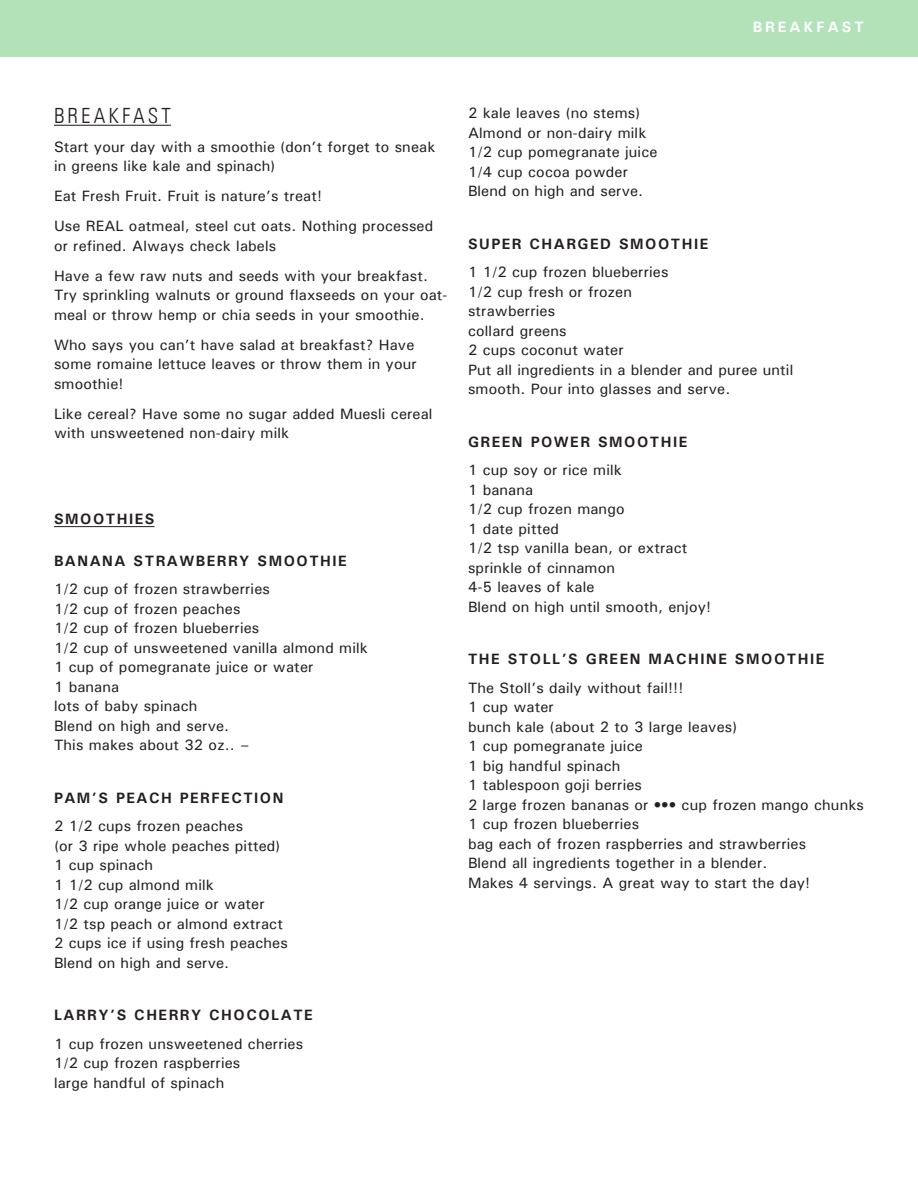
<style>
.page{position:relative;width:918px;height:1188px;background:#fff}
.page>*{position:absolute;margin:0;border:0;box-sizing:border-box;transform-origin:0 0}
.t1{font:300 condensed 21px "Univers LT";letter-spacing:.15em;color:#231f20}
.t2{font:500 15px/19.5px "Univers";letter-spacing:.01em;color:#231f20}
.t3{font:700 15px "Univers";letter-spacing:.1em;color:#231f20}
.t4{font:700 15px "Univers";letter-spacing:.2em;color:#fff}
</style>
<div class="page">
<hr style="left:54px;top:125px;width:117px;height:1px;background:#231f20">
<hr style="left:54px;top:526px;width:101px;height:1px;background:#231f20">
<div style="left:0;top:0;width:918px;height:56px;background:#b3e2b9"></div>
<p class="t4" style="left:753px;top:17px;width:113px">BREAKFAST</p>
<p class="t1" style="left:54px;top:103px;width:118px">BREAKFAST</p>
<p class="t2" style="left:54px;top:136px;width:383px">Start your day with a smoothie (don’t forget to sneak in greens like kale and spinach)</p>
<p class="t2" style="left:54px;top:186px;width:270px">Eat Fresh Fruit. Fruit is nature’s treat!</p>
<p class="t2" style="left:54px;top:216px;width:381px">Use REAL oatmeal, steel cut oats. Nothing processed or refined. Always check labels</p>
<p class="t2" style="left:54px;top:265px;width:395px">Have a few raw nuts and seeds with your breakfast.<br>Try sprinkling walnuts or ground flaxseeds on your oat&shy;meal or throw hemp or chia seeds in your smoothie.</p>
<p class="t2" style="left:54px;top:334px;width:364px">Who says you can’t have salad at breakfast? Have some romaine lettuce leaves or throw them in your smoothie!</p>
<p class="t2" style="left:54px;top:403px;width:380px">Like cereal? Have some no sugar added Muesli cereal with unsweetened non-dairy milk</p>
<p class="t3" style="left:54px;top:509px;width:102px">SMOOTHIES</p>
<p class="t3" style="left:54px;top:551px;width:294px">BANANA STRAWBERRY SMOOTHIE</p>
<p class="t2" style="left:54px;top:579px;width:218px">1/2 cup of frozen strawberries</p>
<p class="t2" style="left:54px;top:598px;width:188px">1/2 cup of frozen peaches</p>
<p class="t2" style="left:54px;top:618px;width:207px">1/2 cup of frozen blueberries</p>
<p class="t2" style="left:54px;top:637px;width:315px">1/2 cup of unsweetened vanilla almond milk</p>
<p class="t2" style="left:54px;top:657px;width:261px">1 cup of pomegranate juice or water</p>
<p class="t2" style="left:54px;top:676px;width:67px">1 banana</p>
<p class="t2" style="left:54px;top:696px;width:145px">lots of baby spinach</p>
<p class="t2" style="left:54px;top:715px;width:177px">Blend on high and serve.</p>
<p class="t2" style="left:54px;top:735px;width:197px">This makes about 32 oz.. –</p>
<p class="t3" style="left:54px;top:788px;width:231px">PAM’S PEACH PERFECTION</p>
<p class="t2" style="left:54px;top:816px;width:191px">2 1/2 cups frozen peaches</p>
<p class="t2" style="left:54px;top:835px;width:228px">(or 3 ripe whole peaches pitted)</p>
<p class="t2" style="left:54px;top:855px;width:101px">1 cup spinach</p>
<p class="t2" style="left:54px;top:874px;width:161px">1 1/2 cup almond milk</p>
<p class="t2" style="left:54px;top:894px;width:212px">1/2 cup orange juice or water</p>
<p class="t2" style="left:54px;top:913px;width:230px">1/2 tsp peach or almond extract</p>
<p class="t2" style="left:54px;top:933px;width:235px">2 cups ice if using fresh peaches</p>
<p class="t2" style="left:54px;top:952px;width:177px">Blend on high and serve.</p>
<p class="t3" style="left:54px;top:1005px;width:260px">LARRY’S CHERRY CHOCOLATE</p>
<p class="t2" style="left:54px;top:1033px;width:251px">1 cup frozen unsweetened cherries</p>
<p class="t2" style="left:54px;top:1053px;width:188px">1/2 cup frozen raspberries</p>
<p class="t2" style="left:54px;top:1072px;width:172px">large handful of spinach</p>
<p class="t2" style="left:468px;top:103px;width:174px">2 kale leaves (no stems)</p>
<p class="t2" style="left:468px;top:123px;width:180px">Almond or non-dairy milk</p>
<p class="t2" style="left:468px;top:142px;width:191px">1/2 cup pomegranate juice</p>
<p class="t2" style="left:468px;top:162px;width:162px">1/4 cup cocoa powder</p>
<p class="t2" style="left:468px;top:181px;width:177px">Blend on high and serve.</p>
<p class="t3" style="left:468px;top:234px;width:242px">SUPER CHARGED SMOOTHIE</p>
<p class="t2" style="left:468px;top:262px;width:202px">1 1/2 cup frozen blueberries</p>
<p class="t2" style="left:468px;top:282px;width:166px">1/2 cup fresh or frozen</p>
<p class="t2" style="left:468px;top:301px;width:89px">strawberries</p>
<p class="t2" style="left:468px;top:321px;width:100px">collard greens</p>
<p class="t2" style="left:468px;top:340px;width:157px">2 cups coconut water</p>
<p class="t2" style="left:468px;top:360px;width:327px">Put all ingredients in a blender and puree until</p>
<p class="t2" style="left:468px;top:379px;width:264px">smooth. Pour into glasses and serve.</p>
<p class="t3" style="left:468px;top:432px;width:221px">GREEN POWER SMOOTHIE</p>
<p class="t2" style="left:468px;top:460px;width:155px">1 cup soy or rice milk</p>
<p class="t2" style="left:468px;top:480px;width:67px">1 banana</p>
<p class="t2" style="left:468px;top:499px;width:158px">1/2 cup frozen mango</p>
<p class="t2" style="left:468px;top:519px;width:93px">1 date pitted</p>
<p class="t2" style="left:468px;top:538px;width:221px">1/2 tsp vanilla bean, or extract</p>
<p class="t2" style="left:468px;top:558px;width:149px">sprinkle of cinnamon</p>
<p class="t2" style="left:468px;top:577px;width:128px">4-5 leaves of kale</p>
<p class="t2" style="left:468px;top:597px;width:245px">Blend on high until smooth, enjoy!</p>
<p class="t3" style="left:468px;top:650px;width:358px">THE STOLL’S GREEN MACHINE SMOOTHIE</p>
<p class="t2" style="left:468px;top:678px;width:217px">The Stoll’s daily without fail!!!</p>
<p class="t2" style="left:468px;top:697px;width:87px">1 cup water</p>
<p class="t2" style="left:468px;top:717px;width:271px">bunch kale (about 2 to 3 large leaves)</p>
<p class="t2" style="left:468px;top:736px;width:176px">1 cup pomegranate juice</p>
<p class="t2" style="left:468px;top:756px;width:154px">1 big handful spinach</p>
<p class="t2" style="left:468px;top:775px;width:176px">1 tablespoon goji berries</p>
<p class="t2" style="left:468px;top:795px;width:398px">2 large frozen bananas or ••• cup frozen mango chunks</p>
<p class="t2" style="left:468px;top:814px;width:173px">1 cup frozen blueberries</p>
<p class="t2" style="left:468px;top:834px;width:340px">bag each of frozen raspberries and strawberries</p>
<p class="t2" style="left:468px;top:853px;width:301px">Blend all ingredients together in a blender.</p>
<p class="t2" style="left:468px;top:873px;width:344px">Makes 4 servings. A great way to start the day!</p>
</div>
